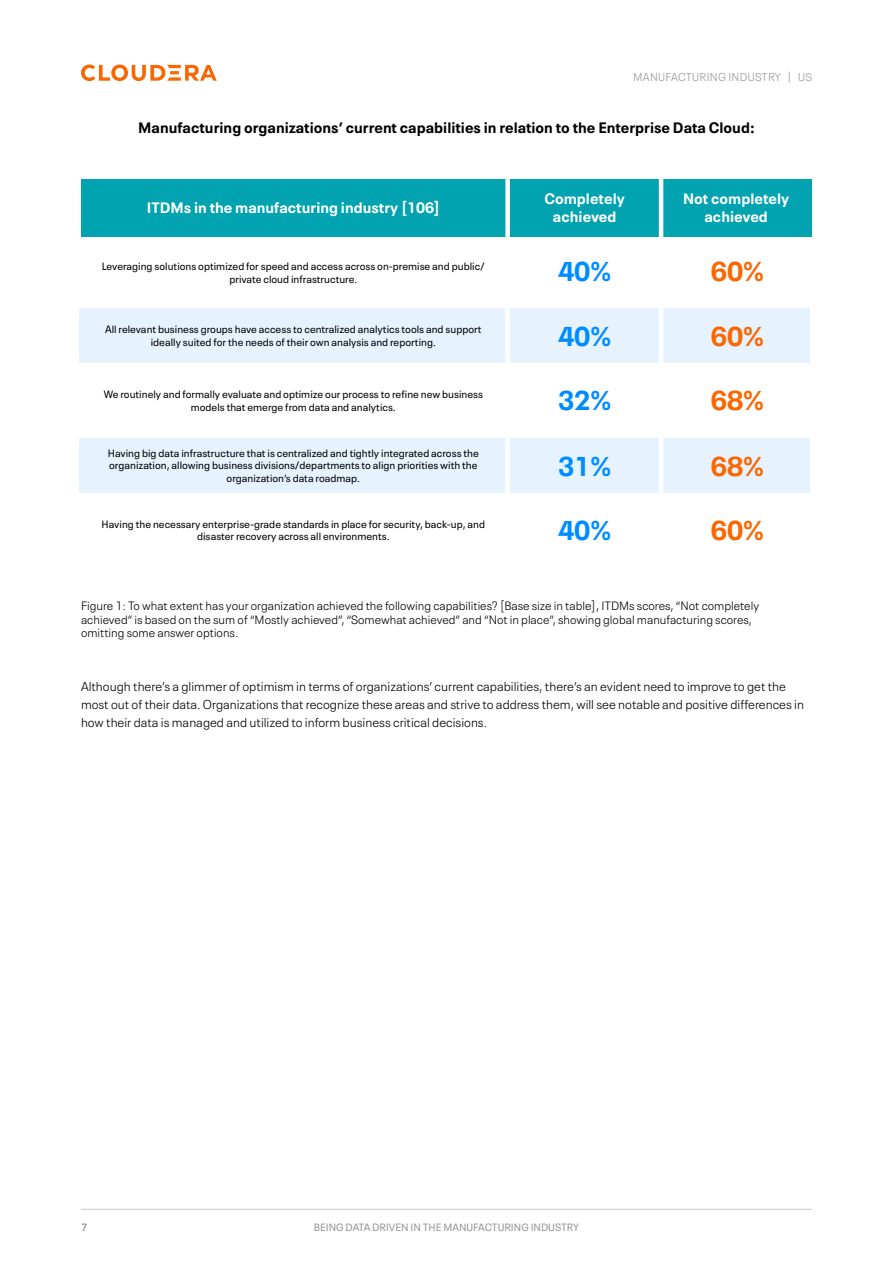
<style>
.page{position:relative;width:893px;height:1263px;background:#fff}
.page>*{position:absolute;margin:0;border:0;box-sizing:border-box;transform-origin:0 0}
.t1{font:700 27px "Neue Plak Text";color:#008cff}
.t2{font:700 27px "Neue Plak Text";color:#f96702}
.t3{font:700 15px "Neue Plak Text";color:#000}
.t4{font:700 15px/18px "Neue Plak Text";color:#fff;text-align:center}
.t5{font:300 12.75px/18px "Neue Plak Text";color:#000}
.t6{font:300 12px/13.5px "Neue Plak Text";color:#000}
.t7{font:300 11.25px "Neue Plak Text";letter-spacing:.025em;color:#969696}
.t8{font:10.5px/12.6px "Neue Plak Text";color:#000;text-align:center}
.t9{font:10.5px "Neue Plak Text";color:#969696}
.t10{font:600 10.5px "Neue Plak Text";color:#969696}
</style>
<div class="page">
<svg style="left:81px;top:65px;width:136px;height:16px"></svg>
<hr style="left:81px;top:1209px;width:731px;height:1px;background:#c8c8c8">
<div style="left:81px;top:179px;width:731px;height:57px;background:#00a3af"></div>
<div style="left:79px;top:308px;width:731px;height:55px;background:#e6f3ff"></div>
<div style="left:79px;top:438px;width:731px;height:54px;background:#e6f3ff"></div>
<div style="left:505px;top:165px;width:5px;height:398px;background:#fff"></div>
<hr style="left:659px;top:165px;width:4px;height:398px;background:#fff">
<p class="t7" style="left:633px;top:68px;width:180px">MANUFACTURING INDUSTRY | US</p>
<h2 class="t3" style="left:138px;top:115px;width:618px">Manufacturing organizations’ current capabilities in relation to the Enterprise Data Cloud:</h2>
<h2 class="t4" style="left:147px;top:197px;width:294px">ITDMs in the manufacturing industry [106]</h2>
<p class="t8" style="left:102px;top:259px;width:385px">Leveraging solutions optimized for speed and access across on-premise and public/ private cloud infrastructure.</p>
<p class="t8" style="left:105px;top:322px;width:378px">All relevant business groups have access to centralized analytics tools and support ideally suited for the needs of their own analysis and reporting.</p>
<p class="t8" style="left:104px;top:387px;width:381px">We routinely and formally evaluate and optimize our process to refine new business models that emerge from data and analytics.</p>
<p class="t8" style="left:108px;top:445px;width:372px">Having big data infrastructure that is centralized and tightly integrated across the organization, allowing business divisions/departments to align priorities with the organization’s data roadmap.</p>
<p class="t8" style="left:102px;top:516px;width:385px">Having the necessary enterprise-grade standards in place for security, back-up, and disaster recovery across all environments.</p>
<h2 class="t4" style="left:544px;top:188px;width:82px">Completely achieved</h2>
<h2 class="t4" style="left:683px;top:188px;width:108px">Not completely achieved</h2>
<h1 class="t1" style="left:558px;top:249px;width:55px">40%</h1>
<h1 class="t2" style="left:711px;top:249px;width:55px">60%</h1>
<h1 class="t1" style="left:558px;top:314px;width:55px">40%</h1>
<h1 class="t2" style="left:711px;top:314px;width:55px">60%</h1>
<h1 class="t1" style="left:558px;top:378px;width:55px">32%</h1>
<h1 class="t2" style="left:711px;top:378px;width:55px">68%</h1>
<h1 class="t1" style="left:558px;top:444px;width:55px">31%</h1>
<h1 class="t2" style="left:711px;top:444px;width:55px">68%</h1>
<h1 class="t1" style="left:558px;top:508px;width:55px">40%</h1>
<h1 class="t2" style="left:711px;top:508px;width:55px">60%</h1>
<p class="t6" style="left:81px;top:598px;width:680px">Figure 1: To what extent has your organization achieved the following capabilities? [Base size in table], ITDMs scores, “Not completely achieved” is based on the sum of “Mostly achieved”, “Somewhat achieved” and “Not in place”, showing global manufacturing scores, omitting some answer options.</p>
<p class="t5" style="left:81px;top:676px;width:725px">Although there’s a glimmer of optimism in terms of organizations’ current capabilities, there’s an evident need to improve to get the most out of their data. Organizations that recognize these areas and strive to address them, will see notable and positive differences in how their data is managed and utilized to inform business critical decisions.</p>
<p class="t10" style="left:81px;top:1218px;width:8px">7</p>
<p class="t9" style="left:314px;top:1219px;width:267px">BEING DATA DRIVEN IN THE MANUFACTURING INDUSTRY</p>
</div>
